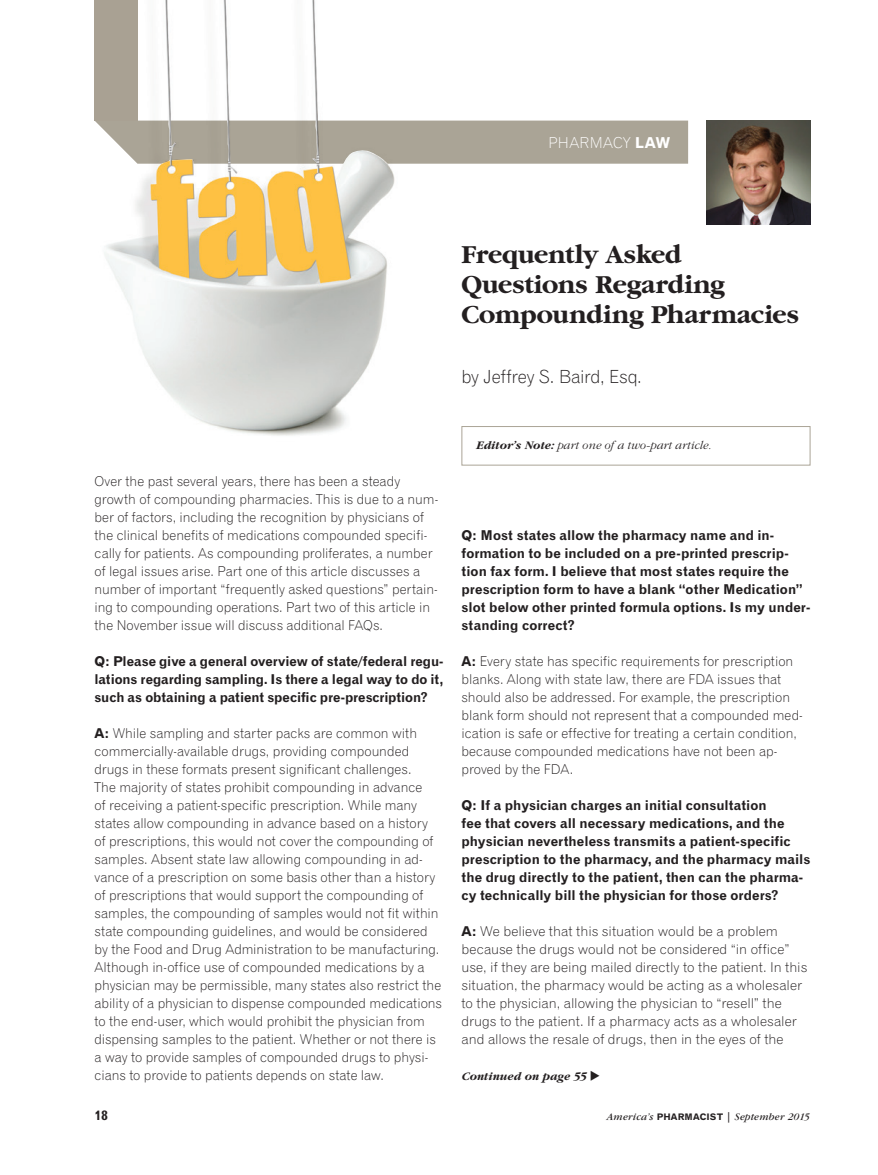
<style>
.page{position:relative;width:878px;height:1175px;background:#fff}
.page>*{position:absolute;margin:0;border:0;box-sizing:border-box;transform-origin:0 0}
.t1{font:700 27px/30px "Garamond";letter-spacing:-.005em;color:#231f20}
.t2{font:18px "Gothic 720 BT Light B";letter-spacing:-.01em;color:#231f20}
.t3{font:15px "Gothic 720 BT Light B";letter-spacing:.025em;color:#fff}
.t4{font:13.5px/18px "Gothic 720 BT Light B";color:#231f20}
.t5{font:13.5px/18px "Gothic 720 BT Bold B";color:#231f20}
.t6{font:italic 300 12px "Garamond";letter-spacing:.01em;color:#231f20}
.t7{font:italic 700 12px "Garamond";letter-spacing:.01em;color:#231f20}
.t8{font:italic 10.5px "Garamond";letter-spacing:.02em;color:#231f20}
.s1{font-family:"Gothic 720 BT Bold B"}
.s2{font-weight:700}
.s3{font-family:"Gothic 720 BT Bold B";font-style:normal;font-size:9px}
.s4{font-weight:700;font-style:normal}
</style>
<div class="page">
<img style="left:94px;top:0;width:717px;height:453px">
<img style="left:103px;top:0;width:214px;height:430px">
<p class="t3" style="left:548px;top:133px;width:123px">PHARMACY <span class="s1">LAW</span></p>
<p class="t1" style="left:461px;top:240px;width:339px">Frequently Asked<br>Questions Regarding<br>Compounding Pharmacies</p>
<p class="t2" style="left:461px;top:366px;width:182px">by Jeffrey S. Baird, Esq.</p>
<p class="t4" style="left:94px;top:472px;width:345px">Over the past several years, there has been a steady growth of compounding pharmacies. This is due to a num&shy;ber of factors, including the recognition by physicians of the clinical benefits of medications compounded specifi&shy;cally for patients. As compounding proliferates, a number of legal issues arise. Part one of this article discusses a number of important “frequently asked questions” pertain&shy;ing to compounding operations. Part two of this article in the November issue will discuss additional FAQs.</p>
<p class="t5" style="left:94px;top:652px;width:350px;text-align:justify">Q: Please give a general overview of state/federal regu&shy;lations regarding sampling. Is there a legal way to do it, such as obtaining a patient specific pre-prescription?</p>
<p class="t4" style="left:94px;top:724px;width:349px"><span class="s1">A:</span> While sampling and starter packs are common with commercially-available drugs, providing compounded drugs in these formats present significant challenges.<br>The majority of states prohibit compounding in advance<br>of receiving a patient-specific prescription. While many states allow compounding in advance based on a history of prescriptions, this would not cover the compounding of samples. Absent state law allowing compounding in ad&shy;vance of a prescription on some basis other than a history of prescriptions that would support the compounding of samples, the compounding of samples would not fit within state compounding guidelines, and would be considered by the Food and Drug Administration to be manufacturing.<br>Although in-office use of compounded medications by a physician may be permissible, many states also restrict the ability of a physician to dispense compounded medications to the end-user, which would prohibit the physician from dispensing samples to the patient. Whether or not there is a way to provide samples of compounded drugs to physi&shy;cians to provide to patients depends on state law.</p>
<p class="t6" style="left:476px;top:439px;width:237px"><span class="s2">Editor’s Note:</span> part one of a two-part article.</p>
<p class="t5" style="left:461px;top:526px;width:350px">Q: Most states allow the pharmacy name and in&shy;formation to be included on a pre-printed prescrip&shy;tion fax form. I believe that most states require the prescription form to have a blank “other Medication” slot below other printed formula options. Is my under&shy;standing correct?</p>
<p class="t4" style="left:461px;top:652px;width:343px"><span class="s1">A:</span> Every state has specific requirements for prescription blanks. Along with state law, there are FDA issues that should also be addressed. For example, the prescription blank form should not represent that a compounded med&shy;ication is safe or effective for treating a certain condition, because compounded medications have not been ap&shy;proved by the FDA.</p>
<p class="t5" style="left:461px;top:796px;width:350px">Q: If a physician charges an initial consultation<br>fee that covers all necessary medications, and the physician nevertheless transmits a patient-specific prescription to the pharmacy, and the pharmacy mails the drug directly to the patient, then can the pharma&shy;cy technically bill the physician for those orders?</p>
<p class="t4" style="left:461px;top:922px;width:347px"><span class="s1">A:</span> We believe that this situation would be a problem because the drugs would not be considered “in office” use, if they are being mailed directly to the patient. In this situation, the pharmacy would be acting as a wholesaler to the physician, allowing the physician to “resell” the drugs to the patient. If a pharmacy acts as a wholesaler and allows the resale of drugs, then in the eyes of the</p>
<p class="t7" style="left:461px;top:1070px;width:140px">Continued on page 55 ◆</p>
<p class="t5" style="left:94px;top:1106px;width:15px">18</p>
<p class="t8" style="left:607px;top:1111px;width:204px">America’s <span class="s3">PHARMACIST</span> <span class="s4">|</span> September 2015</p>
</div>
